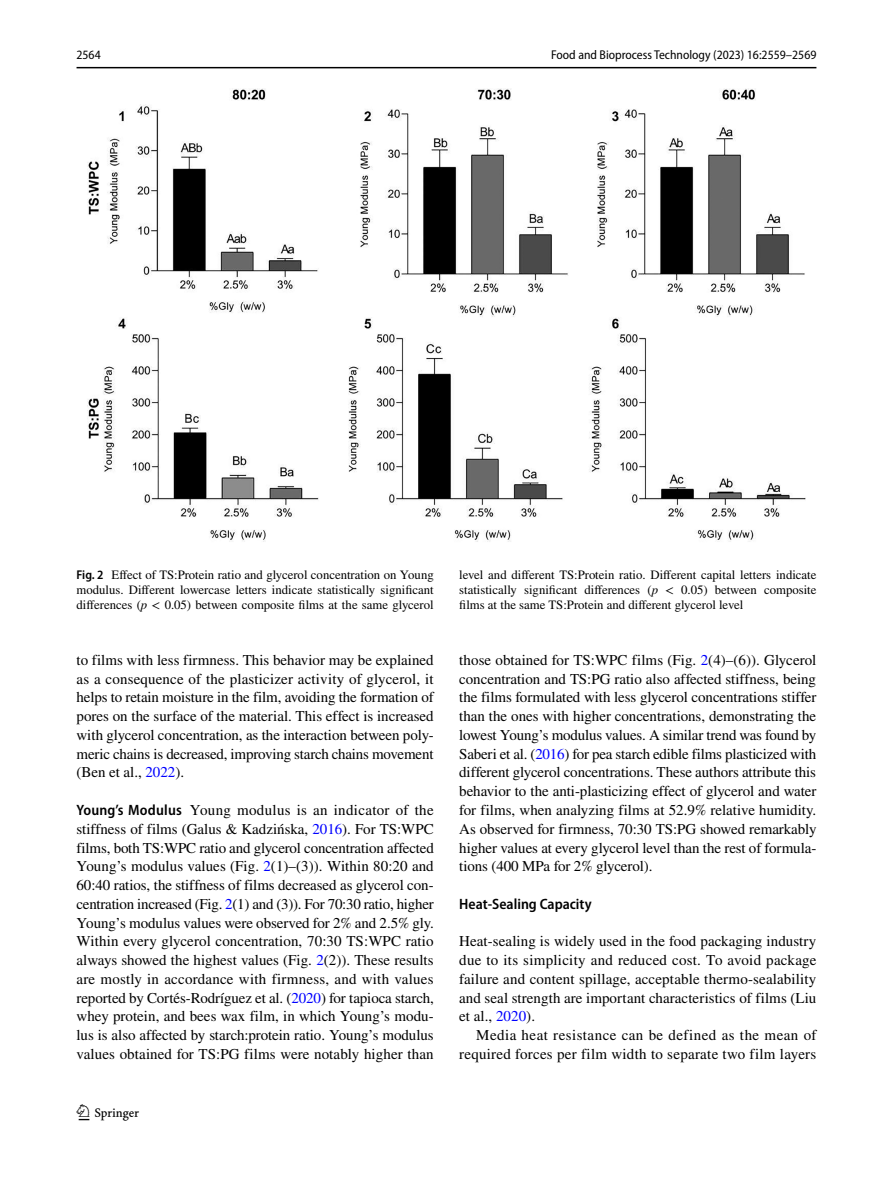
<style>
.page{position:relative;width:893px;height:1187px;background:#fff}
.page>*{position:absolute;margin:0;border:0;box-sizing:border-box;transform-origin:0 0}
.t1{font:22.5px "Springnew Regular 2";color:#000}
.t2{font:15px/18.8px "STIX";letter-spacing:.005em;color:#000;text-align:justify}
.t3{font:600 semi-condensed 15px "Myriad Pro";color:#000}
.t4{font:12.75px/15px "STIX";color:#000;text-align:justify}
.t5{font:semi-condensed 12.75px "Myriad Pro";color:#000}
.s1{font-family:"Myriad Pro";font-weight:600;font-stretch:semi-condensed}
.s2{font-style:italic}
.s3{color:#00f}
</style>
<div class="page">
<hr style="left:77px;top:67px;width:739px;height:1px;background:#000">
<img style="left:87px;top:88px;width:719px;height:454px">
<p class="t5" style="left:77px;top:48px;width:26px">2564</p>
<p class="t5" style="left:551px;top:48px;width:267px">Food and Bioprocess Technology (2023) 16:2559–2569</p>
<p class="t4" style="left:77px;top:567px;width:359px"><span class="s1">Fig. 2</span> Effect of TS:Protein ratio and glycerol concentration on Young modulus. Different lowercase letters indicate statistically significant differences (<span class="s2">p</span> &lt; 0.05) between composite films at the same glycerol</p>
<p class="t4" style="left:459px;top:567px;width:359px">level and different TS:Protein ratio. Different capital letters indicate statistically significant differences (<span class="s2">p</span> &lt; 0.05) between composite films at the same TS:Protein and different glycerol level</p>
<p class="t2" style="left:77px;top:651px;width:359px">to films with less firmness. This behavior may be explained as a consequence of the plasticizer activity of glycerol, it helps to retain moisture in the film, avoiding the formation of pores on the surface of the material. This effect is increased with glycerol concentration, as the interaction between poly&shy;meric chains is decreased, improving starch chains movement (Ben et al., <span class="s3">2022</span>).</p>
<p class="t2" style="left:77px;top:801px;width:359px"><span class="s1">Young’s Modulus</span> Young modulus is an indicator of the stiffness of films (Galus &amp; Kadzińska, <span class="s3">2016</span>). For TS:WPC films, both TS:WPC ratio and glycerol concentration affected Young’s modulus values (Fig. <span class="s3">2</span>(1)–(3)). Within 80:20 and 60:40 ratios, the stiffness of films decreased as glycerol con&shy;centration increased (Fig. <span class="s3">2</span>(1) and (3)). For 70:30 ratio, higher Young’s modulus values were observed for 2% and 2.5% gly.<br>Within every glycerol concentration, 70:30 TS:WPC ratio always showed the highest values (Fig. <span class="s3">2</span>(2)). These results are mostly in accordance with firmness, and with values reported by Cortés-Rodríguez et al. (<span class="s3">2020</span>) for tapioca starch, whey protein, and bees wax film, in which Young’s modu&shy;lus is also affected by starch:protein ratio. Young’s modulus values obtained for TS:PG films were notably higher than</p>
<h1 class="t1" style="left:79px;top:1104px;width:62px">1 3</h1>
<p class="t2" style="left:459px;top:651px;width:359px">those obtained for TS:WPC films (Fig. <span class="s3">2</span>(4)–(6)). Glycerol concentration and TS:PG ratio also affected stiffness, being the films formulated with less glycerol concentrations stiffer than the ones with higher concentrations, demonstrating the lowest Young’s modulus values. A similar trend was found by Saberi et al. (<span class="s3">2016</span>) for pea starch edible films plasticized with different glycerol concentrations. These authors attribute this behavior to the anti-plasticizing effect of glycerol and water for films, when analyzing films at 52.9% relative humidity.<br>As observed for firmness, 70:30 TS:PG showed remarkably higher values at every glycerol level than the rest of formula&shy;tions (400 MPa for 2% glycerol).</p>
<p class="t3" style="left:459px;top:895px;width:134px">Heat‑Sealing Capacity</p>
<p class="t2" style="left:459px;top:932px;width:359px">Heat-sealing is widely used in the food packaging industry due to its simplicity and reduced cost. To avoid package failure and content spillage, acceptable thermo-sealability and seal strength are important characteristics of films (Liu et al., <span class="s3">2020</span>).</p>
<p class="t2" style="left:459px;top:1026px;width:359px;text-align:right">Media heat resistance can be defined as the mean of required forces per film width to separate two film layers</p>
</div>
